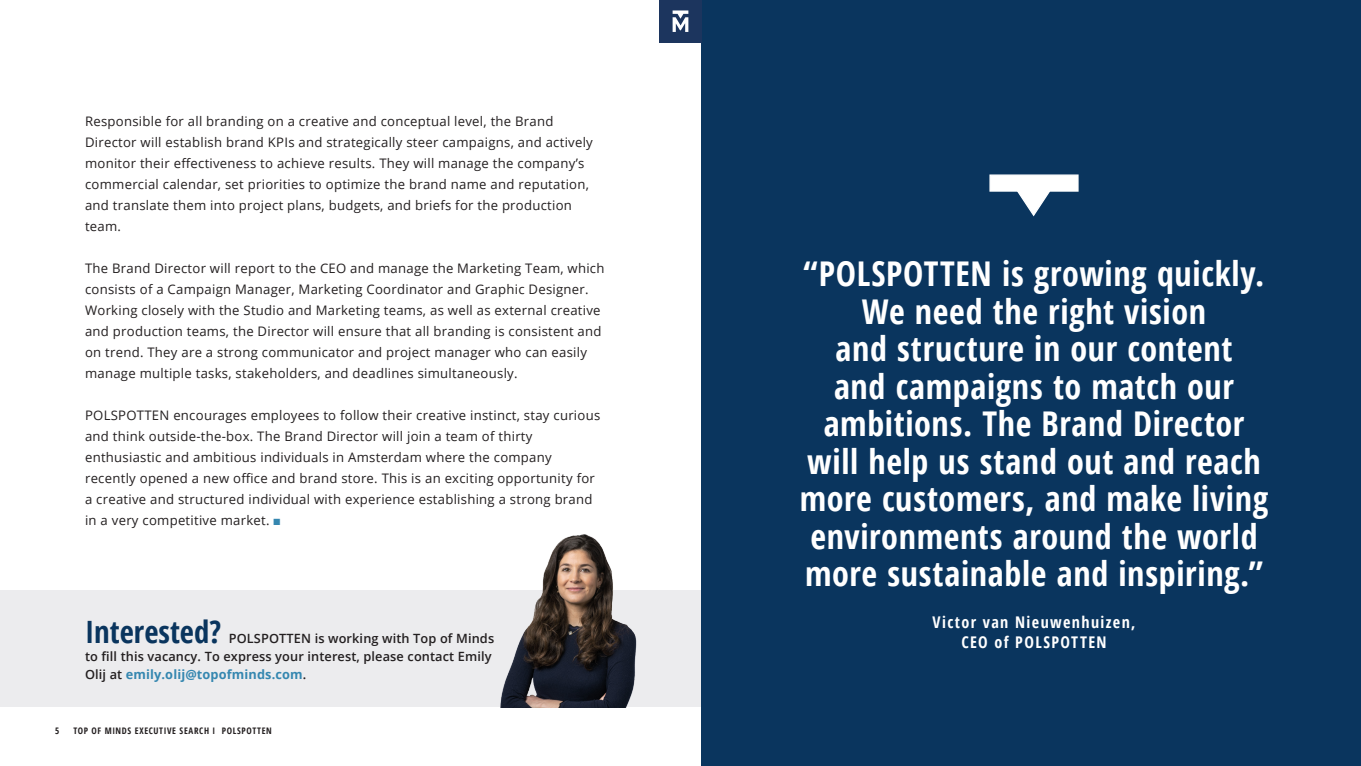
<style>
.page{position:relative;width:1361px;height:766px;background:#fff}
.page>*{position:absolute;margin:0;border:0;box-sizing:border-box;transform-origin:0 0}
.Page_header_kopie{font:700 condensed 34.05px/37.5px "Open Sans";letter-spacing:.02em;color:#fff;text-align:center}
.t1{font:700 condensed 30.75px "Open Sans";color:#0a355e}
.t2{font:700 condensed 16.12px "Open Sans";letter-spacing:.085em;color:#fff}
.t3{font:13.12px/21px "Open Sans";letter-spacing:.02em;color:#231f20}
.t4{font:600 12.75px/18px "Open Sans";letter-spacing:.01em;color:#231f20}
.t5{font:700 condensed 9px "Open Sans";letter-spacing:.075em;color:#231f20}
.s1{color:#3587b0}
.s2{font-weight:700;color:#3587b0}
</style>
<div class="page">
<div style="left:0;top:590px;width:702px;height:116px;background:#ececee"></div>
<div style="left:702px;top:0;width:659px;height:765px;background:#0a355e"></div>
<svg style="left:989px;top:174px;width:90px;height:43px"></svg>
<img style="left:500px;top:534px;width:137px;height:172px">
<div style="left:659px;top:0;width:43px;height:43px;background:#1c355e"></div>
<svg style="left:672px;top:10px;width:16px;height:22px"></svg>
<p class="t3" style="left:85px;top:110px;width:509px">Responsible for all branding on a creative and conceptual level, the Brand Director will establish brand KPIs and strategically steer campaigns, and actively monitor their effectiveness to achieve results. They will manage the company’s commercial calendar, set priorities to optimize the brand name and reputation, and translate them into project plans, budgets, and briefs for the production team.</p>
<p class="t3" style="left:85px;top:257px;width:521px">The Brand Director will report to the CEO and manage the Marketing Team, which consists of a Campaign Manager, Marketing Coordinator and Graphic Designer.<br>Working closely with the Studio and Marketing teams, as well as external creative and production teams, the Director will ensure that all branding is consistent and on trend. They are a strong communicator and project manager who can easily manage multiple tasks, stakeholders, and deadlines simultaneously.</p>
<p class="t3" style="left:85px;top:404px;width:517px">POLSPOTTEN encourages employees to follow their creative instinct, stay curious and think outside-the-box. The Brand Director will join a team of thirty enthusiastic and ambitious individuals in Amsterdam where the company recently opened a new office and brand store. This is an exciting opportunity for a creative and structured individual with experience establishing a strong brand in a very competitive market. <span class="s1">■</span></p>
<p class="t1" style="left:85px;top:609px;width:138px">Interested?</p>
<p class="t4" style="left:85px;top:628px;width:411px;text-indent:144px">POLSPOTTEN is working with Top of Minds to fill this vacancy. To express your interest, please contact Emily<br>Olij at <span class="s2">emily.olij@topofminds.com</span>.</p>
<p class="t5" style="left:55px;top:724px;width:6px">5</p>
<p class="t5" style="left:73px;top:724px;width:200px">TOP OF MINDS EXECUTIVE SEARCH I POLSPOTTEN</p>
<p class="Page_header_kopie" style="left:800px;top:254px;width:470px">“POLSPOTTEN is growing quickly.<br>We need the right vision<br>and structure in our content<br>and campaigns to match our ambitions. The Brand Director will help us stand out and reach more customers, and make living environments around the world more sustainable and inspiring.”</p>
<p class="t2" style="left:932px;top:610px;width:205px">Victor van Nieuwenhuizen,</p>
<p class="t2" style="left:961px;top:630px;width:147px">CEO of POLSPOTTEN</p>
</div>
